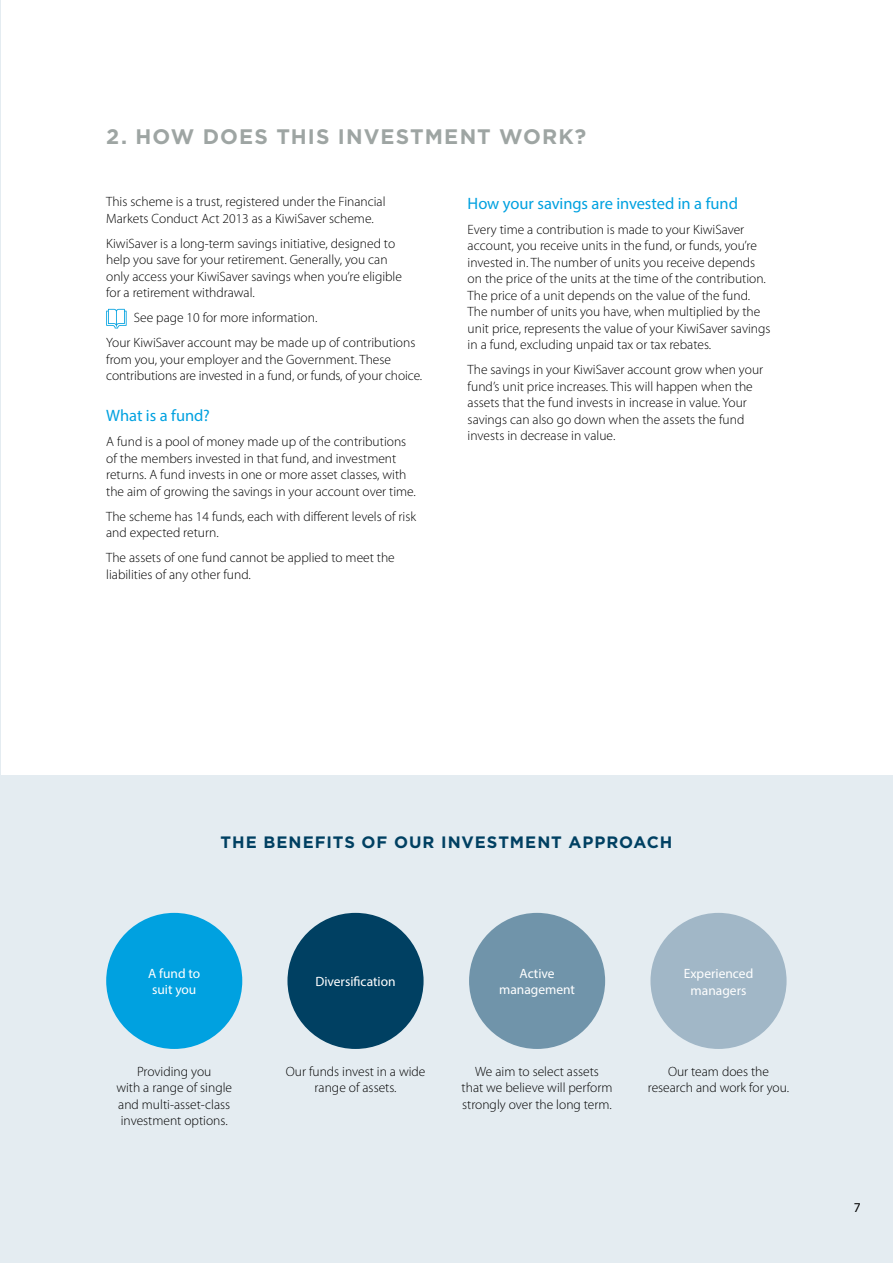
<style>
.page{position:relative;width:893px;height:1263px;background:#fff}
.page>*{position:absolute;margin:0;border:0;box-sizing:border-box;transform-origin:0 0}
.t1{font:700 21px "Gotham";letter-spacing:.055em;color:#9ea5a3}
.t2{font:16.5px "Myriad Pro";letter-spacing:-.005em;color:#00a1e0}
.t3{font:700 16.5px "Gotham";letter-spacing:.055em;color:#004062}
.t4{font:300 13.5px/16.5px "Myriad Pro";color:#000}
.t5{font:13.5px/16.5px "Myriad Pro";color:#fff;text-align:center}
.t6{font:13.5px "Myriad Pro";color:#000}
</style>
<div class="page">
<hr style="left:0;top:0;width:1px;height:1263px;background:#e4ecf1">
<svg style="left:106px;top:309px;width:21px;height:19px"></svg>
<div style="left:0;top:775px;width:893px;height:488px;background:#e4ecf1"></div>
<div style="left:106px;top:913px;width:136px;height:136px;background:#00a1e0;border-radius:50%"></div>
<div style="left:650px;top:913px;width:137px;height:136px;background:#a1b7c7;border-radius:50%"></div>
<div style="left:287px;top:913px;width:137px;height:136px;background:#004062;border-radius:50%"></div>
<div style="left:469px;top:913px;width:136px;height:136px;background:#7094aa;border-radius:50%"></div>
<h1 class="t1" style="left:106px;top:123px;width:482px">2. HOW DOES THIS INVESTMENT WORK?</h1>
<p class="t4" style="left:106px;top:194px;width:281px">This scheme is a trust, registered under the Financial<br>Markets Conduct Act 2013 as a KiwiSaver scheme.</p>
<p class="t4" style="left:106px;top:235px;width:297px">KiwiSaver is a long-term savings initiative, designed to help you save for your retirement. Generally, you can only access your KiwiSaver savings when you’re eligible for a retirement withdrawal.</p>
<p class="t4" style="left:106px;top:305px;width:311px;line-height:25px;text-indent:28px">See page 10 for more information.<br>Your KiwiSaver account may be made up of contributions</p>
<p class="t4" style="left:106px;top:351px;width:318px">from you, your employer and the Government. These contributions are invested in a fund, or funds, of your choice.</p>
<p class="t2" style="left:106px;top:405px;width:105px">What is a fund?</p>
<p class="t4" style="left:106px;top:433px;width:311px">A fund is a pool of money made up of the contributions of the members invested in that fund, and investment returns. A fund invests in one or more asset classes, with the aim of growing the savings in your account over time.</p>
<p class="t4" style="left:106px;top:508px;width:311px">The scheme has 14 funds, each with different levels of risk and expected return.</p>
<p class="t4" style="left:106px;top:549px;width:290px">The assets of one fund cannot be applied to meet the liabilities of any other fund.</p>
<p class="t2" style="left:468px;top:193px;width:272px">How your savings are invested in a fund</p>
<p class="t4" style="left:468px;top:221px;width:304px">Every time a contribution is made to your KiwiSaver account, you receive units in the fund, or funds, you’re invested in. The number of units you receive depends on the price of the units at the time of the contribution.<br>The price of a unit depends on the value of the fund.<br>The number of units you have, when multiplied by the unit price, represents the value of your KiwiSaver savings in a fund, excluding unpaid tax or tax rebates.</p>
<p class="t4" style="left:468px;top:361px;width:297px">The savings in your KiwiSaver account grow when your fund’s unit price increases. This will happen when the assets that the fund invests in increase in value. Your savings can also go down when the assets the fund invests in decrease in value.</p>
<p class="t3" style="left:221px;top:831px;width:453px">THE BENEFITS OF OUR INVESTMENT APPROACH</p>
<p class="t5" style="left:148px;top:965px;width:54px;text-align:left">A fund to suit you</p>
<p class="t5" style="left:315px;top:973px;width:82px">Diversification</p>
<p class="t5" style="left:499px;top:965px;width:78px">Active management</p>
<p class="t5" style="left:684px;top:965px;width:71px">Experienced managers</p>
<p class="t4" style="left:116px;top:1063px;width:117px;text-align:center">Providing you<br>with a range of single and multi-asset-class investment options.</p>
<p class="t4" style="left:286px;top:1063px;width:141px;text-align:center">Our funds invest in a wide range of assets.</p>
<p class="t4" style="left:462px;top:1063px;width:152px;text-align:center">We aim to select assets<br>that we believe will perform strongly over the long term.</p>
<p class="t4" style="left:648px;top:1063px;width:143px;text-align:center">Our team does the research and work for you.</p>
<p class="t6" style="left:854px;top:1199px;width:8px">7</p>
</div>
